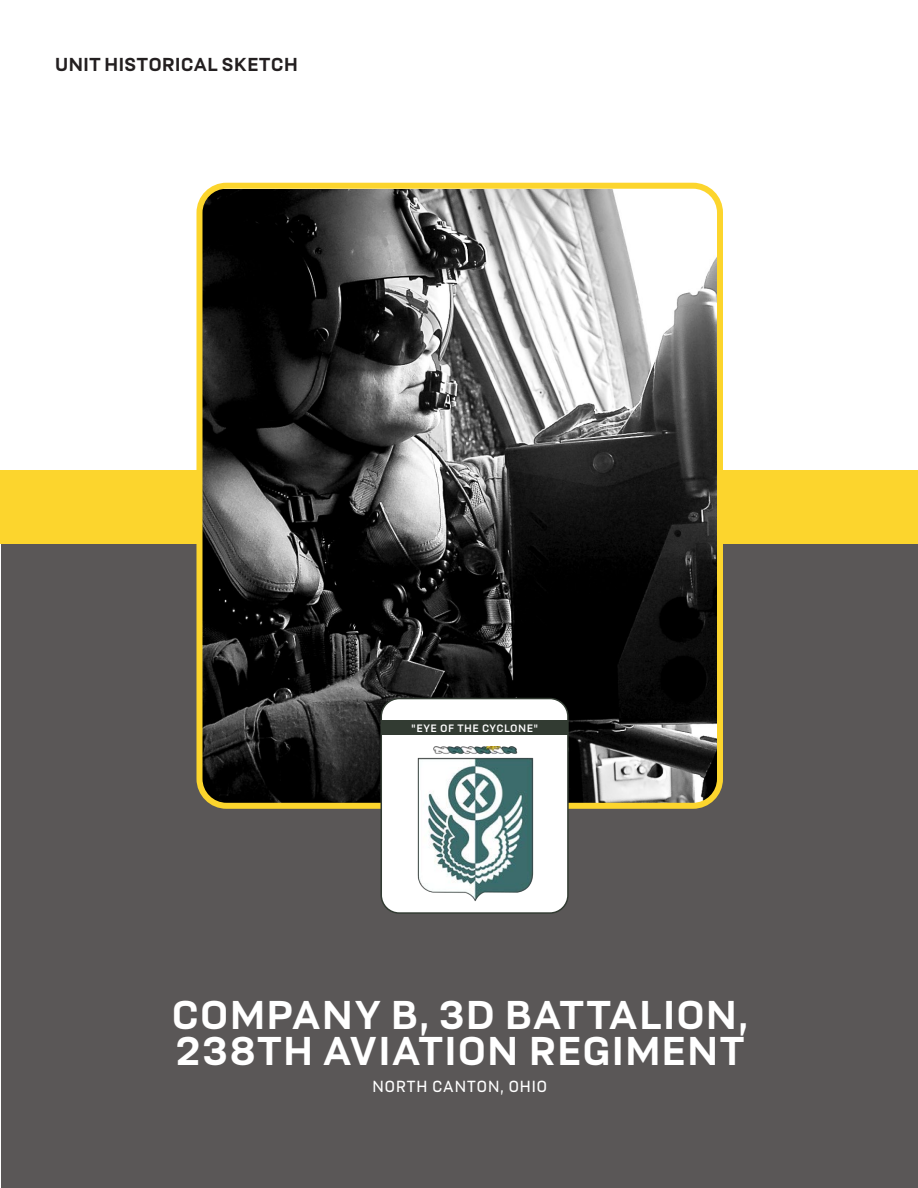
<style>
.page{position:relative;width:918px;height:1188px;background:#fff}
.page>*{position:absolute;margin:0;border:0;box-sizing:border-box;transform-origin:0 0}
.t1{font:700 45px "US Army";letter-spacing:.01em;color:#fff}
.t2{font:700 21px "US Army";letter-spacing:-.005em;color:#231f20}
.t3{font:300 18px "US Army";letter-spacing:.015em;color:#fff}
.t4{font:12px "US Army";letter-spacing:.04em;color:#fff}
</style>
<div class="page">
<div style="left:1px;top:470px;width:917px;height:74px;background:#fcd52d"></div>
<div style="left:1px;top:544px;width:917px;height:644px;background:#5a5757"></div>
<img style="left:203px;top:190px;width:513px;height:612px">
<div style="left:196px;top:183px;width:527px;height:626px;border:6px solid #fcd52d;border-radius:27px"></div>
<div style="left:381px;top:699px;width:187px;height:214px;background:#fff;border-radius:18px"></div>
<div style="left:381px;top:698px;width:188px;height:216px;border:2px solid #323b32;border-radius:18px"></div>
<img style="left:417px;top:746px;width:117px;height:155px">
<div style="left:382px;top:721px;width:186px;height:14px;background:#323b32"></div>
<p class="t2" style="left:55px;top:53px;width:245px">UNIT HISTORICAL SKETCH</p>
<p class="t4" style="left:411px;top:722px;width:129px">"EYE OF THE CYCLONE"</p>
<p class="t1" style="left:171px;top:990px;width:578px">COMPANY B, 3D BATTALION,</p>
<p class="t1" style="left:175px;top:1026px;width:570px">238TH AVIATION REGIMENT</p>
<p class="t3" style="left:372px;top:1077px;width:177px">NORTH CANTON, OHIO</p>
</div>
